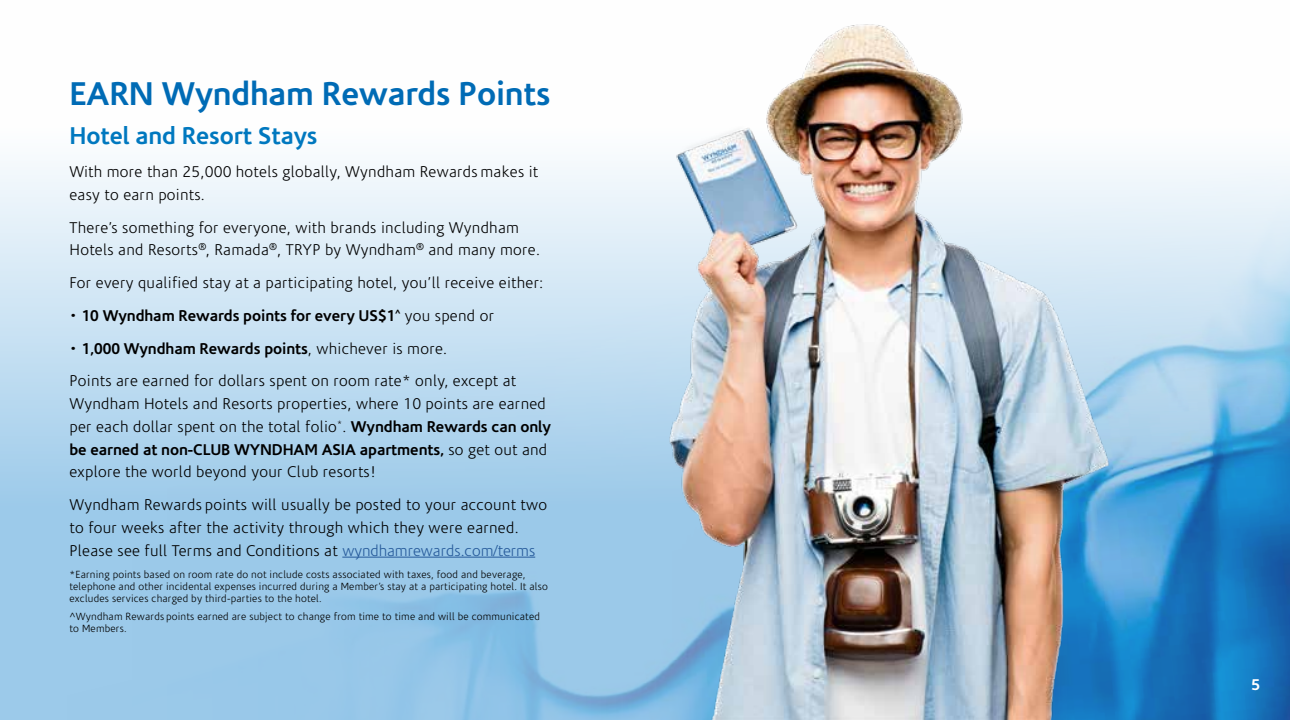
<style>
.page{position:relative;width:1290px;height:720px;background:#fff}
.page>*{position:absolute;margin:0;border:0;box-sizing:border-box;transform-origin:0 0}
.t1{font:700 33.25px "Corisande";letter-spacing:-.005em;color:#006bb5}
.t2{font:700 24.5px "Corisande";letter-spacing:-.005em;color:#0078bf}
.t3{font:300 15.75px/22.8px "Corisande";letter-spacing:.02em;color:#000}
.t4{font:700 15.75px "Corisande";letter-spacing:-.005em;color:#000}
.t5{font:700 15.75px "Corisande";color:#fff}
.t6{font:300 10.5px/12.2px "Corisande";letter-spacing:.02em;color:#000}
.s1{font-weight:300}
.s2{font-weight:700}
.s3{color:#275b9b}
</style>
<div class="page">
<img style="left:1px;top:163px;width:1289px;height:556px">
<hr style="left:342px;top:556px;width:193px;height:1px;background:#275b9b">
<img style="left:563px;top:24px;width:584px;height:695px">
<h1 class="t1" style="left:69px;top:74px;width:483px">EARN Wyndham Rewards Points</h1>
<h2 class="t2" style="left:69px;top:122px;width:249px">Hotel and Resort Stays</h2>
<p class="t3" style="left:69px;top:161px;width:470px">With more than 25,000 hotels globally, Wyndham Rewards makes it easy to earn points.</p>
<p class="t3" style="left:69px;top:216px;width:472px">There’s something for everyone, with brands including Wyndham<br>Hotels and Resorts<sup>®</sup>, Ramada<sup>®</sup>, TRYP by Wyndham<sup>®</sup> and many more.</p>
<p class="t3" style="left:69px;top:272px;width:475px">For every qualified stay at a participating hotel, you’ll receive either:</p>
<p class="t4" style="left:69px;top:306px;width:426px"><span class="s1">•</span> 10 Wyndham Rewards points for every US$1<sup>^</sup> <span class="s1">you spend or</span></p>
<p class="t3" style="left:69px;top:332px;width:448px;line-height:32.7px">• <span class="s2">1,000 Wyndham Rewards points</span>, whichever is more.<br>Points are earned for dollars spent on room rate* only, except at</p>
<p class="t3" style="left:69px;top:392px;width:483px">Wyndham Hotels and Resorts properties, where 10 points are earned per each dollar spent on the total folio<sup>*</sup>. <span class="s2">Wyndham Rewards can only be earned at non-CLUB WYNDHAM ASIA apartments,</span> so get out and explore the world beyond your Club resorts!</p>
<p class="t3" style="left:69px;top:493px;width:479px">Wyndham Rewards points will usually be posted to your account two to four weeks after the activity through which they were earned.<br>Please see full Terms and Conditions at <span class="s3">wyndhamrewards.com/terms</span></p>
<p class="t6" style="left:69px;top:568px;width:480px">*Earning points based on room rate do not include costs associated with taxes, food and beverage, telephone and other incidental expenses incurred during a Member’s stay at a participating hotel. It also excludes services charged by third-parties to the hotel.</p>
<p class="t6" style="left:69px;top:610px;width:472px">^Wyndham Rewards points earned are subject to change from time to time and will be communicated to Members.</p>
<p class="t5" style="left:1251px;top:675px;width:10px">5</p>
</div>
